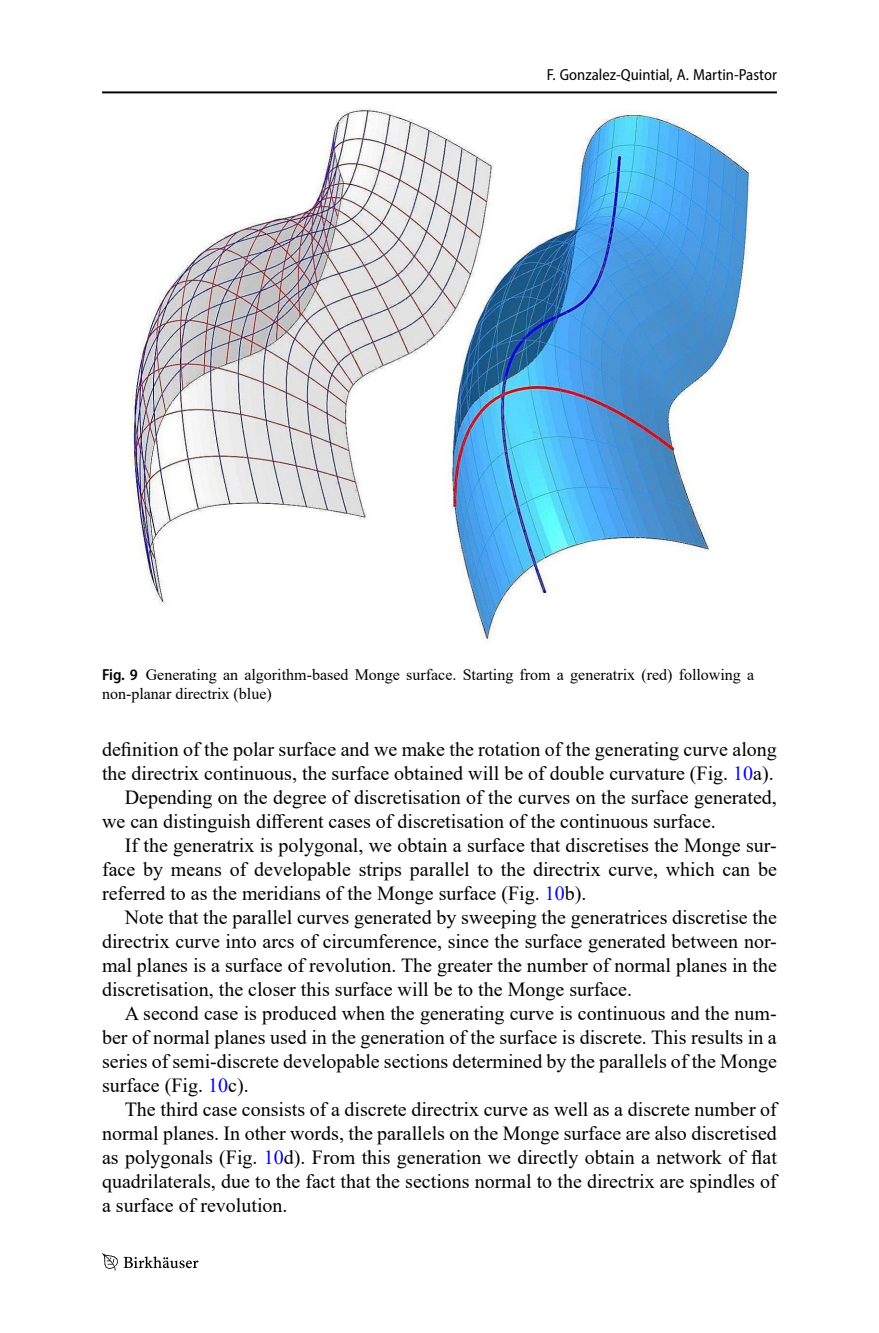
<style>
.page{position:relative;width:879px;height:1333px;background:#fff}
.page>*{position:absolute;margin:0;border:0;box-sizing:border-box;transform-origin:0 0}
.Body_Text_Indent{font:20px/24px "Times New Roman";color:#000;text-align:justify}
.Body_Text{font:20px/24px "Times New Roman";color:#000}
.Figure_Caption{font:16px/19px "Times New Roman";color:#000}
.t1{font:semi-condensed 16px "Myriad Pro";color:#000}
.s1{font-family:"Myriad Pro";font-weight:600;font-stretch:semi-condensed}
.s2{color:#00f}
</style>
<div class="page">
<hr style="left:102px;top:91px;width:675px;height:2px;background:#000">
<img style="left:131px;top:108px;width:620px;height:533px">
<svg style="left:124px;top:1256px;width:74px;height:11px"></svg>
<svg style="left:102px;top:1253px;width:16px;height:17px"></svg>
<p class="t1" style="left:547px;top:65px;width:231px">F. Gonzalez‑Quintial, A. Martin‑Pastor</p>
<p class="Figure_Caption" style="left:102px;top:664px;width:653px"><span class="s1">Fig. 9</span> Generating an algorithm-based Monge surface. Starting from a generatrix (red) following a non-planar directrix (blue)</p>
<p class="Body_Text" style="left:102px;top:736px;width:676px">definition of the polar surface and we make the rotation of the generating curve along the directrix continuous, the surface obtained will be of double curvature (Fig. <span class="s2">10</span>a).</p>
<p class="Body_Text_Indent" style="left:102px;top:784px;width:676px;text-indent:23px">Depending on the degree of discretisation of the curves on the surface generated, we can distinguish different cases of discretisation of the continuous surface.</p>
<p class="Body_Text_Indent" style="left:102px;top:832px;width:676px;text-indent:23px">If the generatrix is polygonal, we obtain a surface that discretises the Monge sur&shy;face by means of developable strips parallel to the directrix curve, which can be referred to as the meridians of the Monge surface (Fig. <span class="s2">10</span>b).</p>
<p class="Body_Text_Indent" style="left:102px;top:904px;width:676px;text-indent:23px">Note that the parallel curves generated by sweeping the generatrices discretise the directrix curve into arcs of circumference, since the surface generated between nor&shy;mal planes is a surface of revolution. The greater the number of normal planes in the discretisation, the closer this surface will be to the Monge surface.</p>
<p class="Body_Text_Indent" style="left:102px;top:1000px;width:676px;text-indent:23px">A second case is produced when the generating curve is continuous and the num&shy;ber of normal planes used in the generation of the surface is discrete. This results in a series of semi-discrete developable sections determined by the parallels of the Monge surface (Fig. <span class="s2">10</span>c).</p>
<p class="Body_Text_Indent" style="left:102px;top:1096px;width:676px;text-indent:23px">The third case consists of a discrete directrix curve as well as a discrete number of normal planes. In other words, the parallels on the Monge surface are also discretised as polygonals (Fig. <span class="s2">10</span>d). From this generation we directly obtain a network of flat quadrilaterals, due to the fact that the sections normal to the directrix are spindles of a surface of revolution.</p>
</div>
